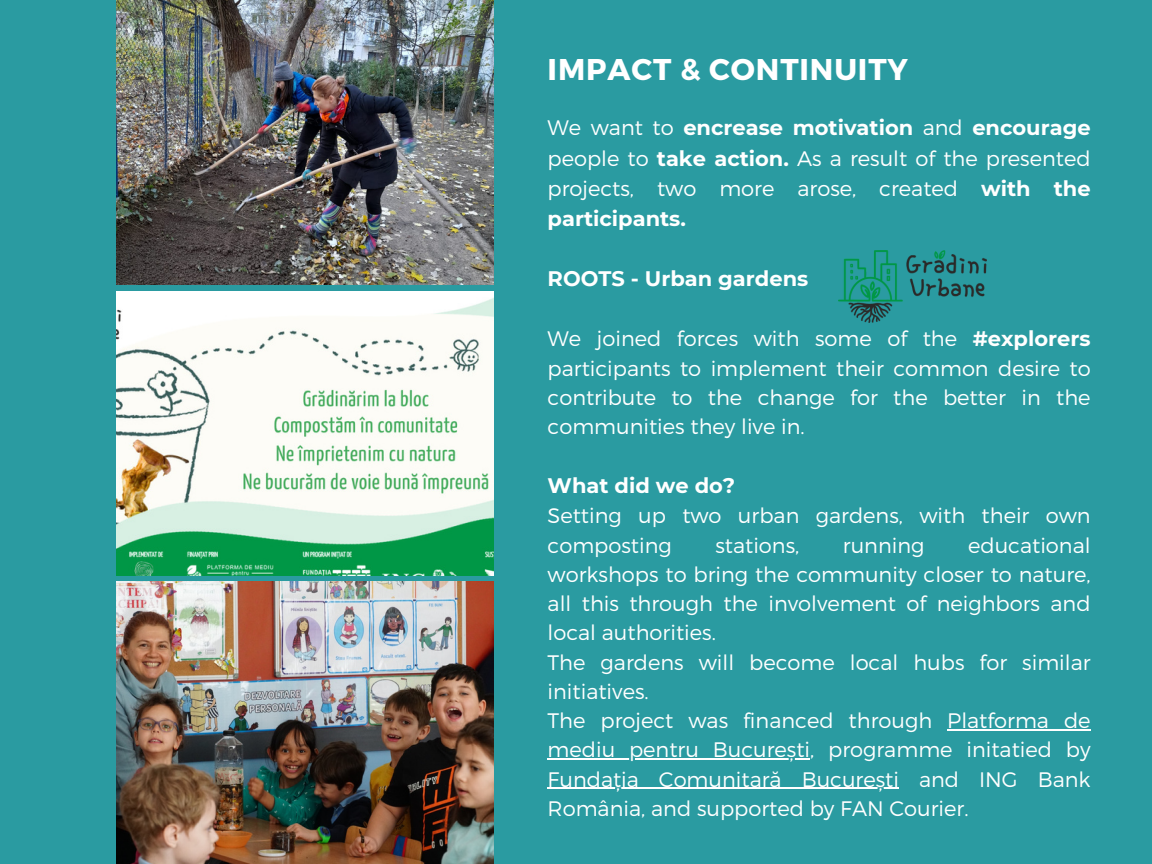
<style>
.page{position:relative;width:1152px;height:864px;background:#2a9ba1}
.page>*{position:absolute;margin:0;border:0;box-sizing:border-box;transform-origin:0 0}
.t1{font:700 30px "Montserrat";letter-spacing:.03em;color:#fff}
.t2{font:300 21px/29.2px "Montserrat";color:#fff;text-align:justify}
.t3{font:700 21px "Montserrat";color:#fff}
.s1{font-weight:700}
</style>
<div class="page">
<img style="left:116px;top:0;width:377px;height:285px">
<img style="left:116px;top:291px;width:377px;height:285px">
<img style="left:116px;top:582px;width:377px;height:282px">
<hr style="left:947px;top:729px;width:144px;height:1px;background:#fff">
<hr style="left:548px;top:758px;width:262px;height:2px;background:#fff">
<hr style="left:548px;top:788px;width:351px;height:1px;background:#fff">
<img style="left:839px;top:251px;width:147px;height:72px">
<p class="t1" style="left:548px;top:50px;width:362px">IMPACT &amp; CONTINUITY</p>
<p class="t2" style="left:548px;top:112px;width:545px;line-height:30.3px">We want to <span class="s1">encrease motivation</span> and <span class="s1">encourage </span>people to <span class="s1">take action.</span> As a result of the presented projects, two more arose, created <span class="s1">with the participants.</span></p>
<p class="t3" style="left:548px;top:266px;width:262px">ROOTS - Urban gardens</p>
<p class="t2" style="left:548px;top:322px;width:545px;line-height:29.7px">We joined forces with some of the <span class="s1">#explorers </span>participants to implement their common desire to contribute to the change for the better in the communities they live in.</p>
<p class="t3" style="left:548px;top:473px;width:189px">What did we do?</p>
<p class="t2" style="left:548px;top:500px;width:545px">Setting up two urban gardens, with their own composting</p>
<p class="t2" style="left:548px;top:529px;width:545px;text-indent:421px">educational workshops to bring the community closer to nature, all this through the involvement of neighbors and local authorities.</p>
<p class="t2" style="left:548px;top:646px;width:545px">The gardens will become local hubs for similar initiatives.</p>
<p class="t2" style="left:548px;top:705px;width:545px">The project was financed through Platforma de mediu pentru București, programme initatied by Fundația Comunitară București and ING Bank România, and supported by FAN Courier.</p>
<p class="t2" style="left:715px;top:529px;width:85px">stations,</p>
<p class="t2" style="left:843px;top:529px;width:83px">running</p>
</div>
